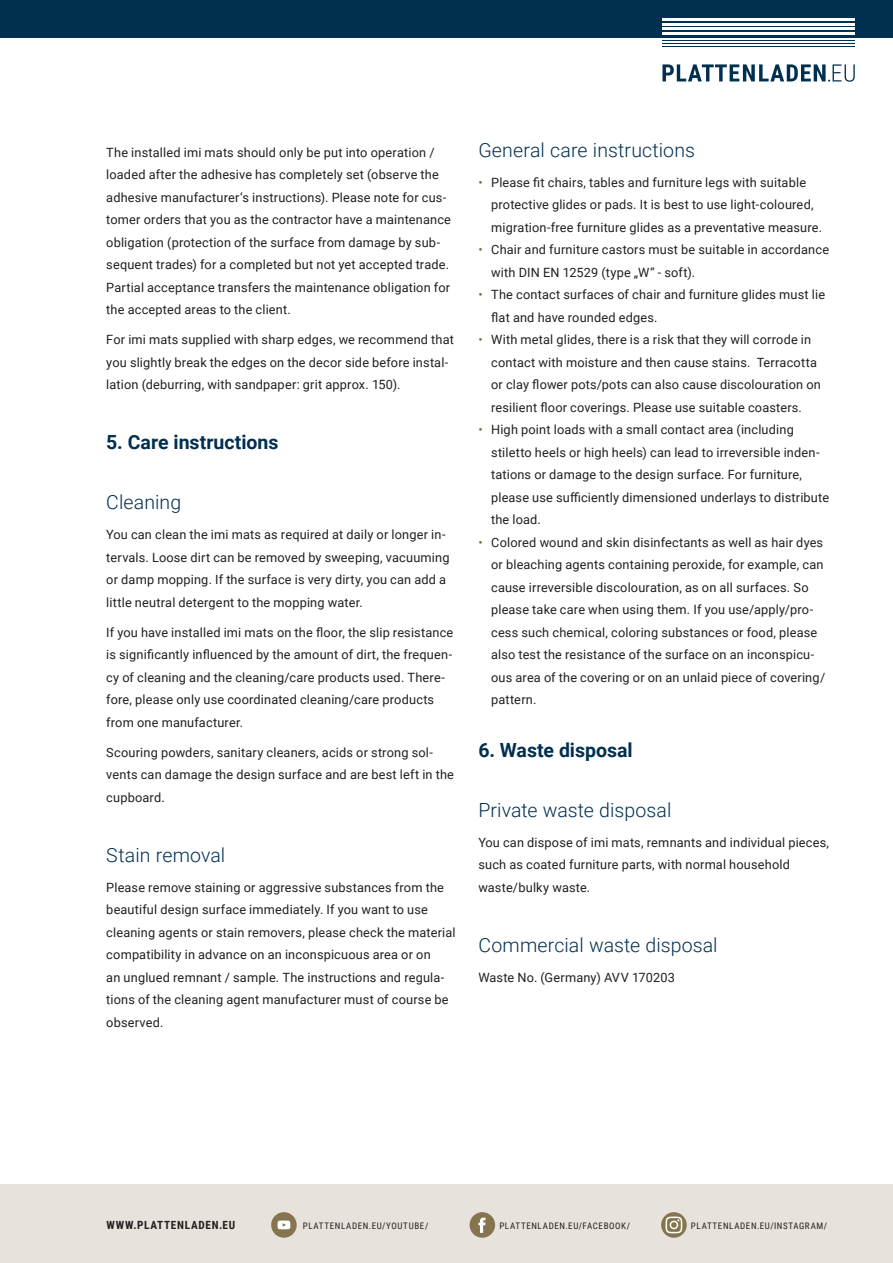
<style>
.page{position:relative;width:893px;height:1263px;background:#fff}
.page>*{position:absolute;margin:0;border:0;box-sizing:border-box;transform-origin:0 0}
.t1{font:300 19.5px "Roboto";letter-spacing:.005em;color:#002f50}
.t2{font:700 19.5px "Roboto";color:#002f50}
.t3{font:12.75px/22.5px "Roboto";letter-spacing:.015em;color:#231f20}
.t4{font:700 11.25px "Roboto Condensed";letter-spacing:.065em;color:#231f20}
.t5{font:9px "Roboto Condensed";letter-spacing:.07em;color:#231f20}
.s1{color:#796d4c}
</style>
<div class="page">
<div style="left:0;top:0;width:893px;height:38px;background:#002f50"></div>
<hr style="left:663px;top:33px;width:192px;height:2px;background:#fff">
<hr style="left:663px;top:28px;width:192px;height:2px;background:#fff">
<hr style="left:663px;top:23px;width:192px;height:2px;background:#fff">
<hr style="left:663px;top:18px;width:192px;height:2px;background:#fff">
<hr style="left:663px;top:47px;width:192px;height:1px;background:#002f50">
<hr style="left:663px;top:43px;width:192px;height:1px;background:#002f50">
<hr style="left:663px;top:40px;width:192px;height:1px;background:#002f50">
<svg style="left:662px;top:64px;width:193px;height:18px"></svg>
<div style="left:0;top:1184px;width:893px;height:79px;background:#e7e3dc"></div>
<div style="left:271px;top:1212px;width:26px;height:26px;background:#85754f;border-radius:50%"></div>
<svg style="left:278px;top:1220px;width:12px;height:9px"></svg>
<div style="left:470px;top:1212px;width:25px;height:26px;background:#85754f;border-radius:50%"></div>
<svg style="left:478px;top:1218px;width:8px;height:15px"></svg>
<svg style="left:661px;top:1212px;width:26px;height:26px"></svg>
<svg style="left:665px;top:1216px;width:17px;height:17px"></svg>
<p class="t3" style="left:106px;top:140px;width:346px">The installed imi mats should only be put into operation / loaded after the adhesive has completely set (observe the adhesive manufacturer‘s instructions). Please note for cus&shy;tomer orders that you as the contractor have a maintenance obligation (protection of the surface from damage by sub&shy;sequent trades) for a completed but not yet accepted trade.<br>Partial acceptance transfers the maintenance obligation for the accepted areas to the client.</p>
<p class="t3" style="left:106px;top:328px;width:349px">For imi mats supplied with sharp edges, we recommend that you slightly break the edges on the decor side before instal&shy;lation (deburring, with sandpaper: grit approx. 150).</p>
<p class="t2" style="left:106px;top:428px;width:174px">5. Care instructions</p>
<p class="t1" style="left:106px;top:488px;width:76px">Cleaning</p>
<p class="t3" style="left:106px;top:523px;width:345px">You can clean the imi mats as required at daily or longer in&shy;tervals. Loose dirt can be removed by sweeping, vacuuming or damp mopping. If the surface is very dirty, you can add a little neutral detergent to the mopping water.</p>
<p class="t3" style="left:106px;top:620px;width:349px">If you have installed imi mats on the floor, the slip resistance is significantly influenced by the amount of dirt, the frequen&shy;cy of cleaning and the cleaning/care products used. There&shy;fore, please only use coordinated cleaning/care products from one manufacturer.</p>
<p class="t3" style="left:106px;top:740px;width:349px">Scouring powders, sanitary cleaners, acids or strong sol&shy;vents can damage the design surface and are best left in the cupboard.</p>
<p class="t1" style="left:106px;top:841px;width:120px">Stain removal</p>
<p class="t3" style="left:106px;top:875px;width:351px">Please remove staining or aggressive substances from the beautiful design surface immediately. If you want to use cleaning agents or stain removers, please check the material compatibility in advance on an inconspicuous area or on<br>an unglued remnant / sample. The instructions and regula&shy;tions of the cleaning agent manufacturer must of course be observed.</p>
<p class="t1" style="left:478px;top:136px;width:218px">General care instructions</p>
<p class="t3" style="left:491px;top:170px;width:332px;text-indent:-13px"><span class="s1">•</span> Please fit chairs, tables and furniture legs with suitable protective glides or pads. It is best to use light-coloured, migration-free furniture glides as a preventative measure.</p>
<p class="t3" style="left:491px;top:238px;width:340px;text-indent:-13px"><span class="s1">•</span> Chair and furniture castors must be suitable in accordance with DIN EN 12529 (type „W“ - soft).</p>
<p class="t3" style="left:491px;top:283px;width:335px;text-indent:-13px"><span class="s1">•</span> The contact surfaces of chair and furniture glides must lie flat and have rounded edges.</p>
<p class="t3" style="left:491px;top:328px;width:331px;text-indent:-13px"><span class="s1">•</span> With metal glides, there is a risk that they will corrode in contact with moisture and then cause stains. Terracotta or clay flower pots/pots can also cause discolouration on resilient floor coverings. Please use suitable coasters.</p>
<p class="t3" style="left:491px;top:418px;width:340px;text-indent:-13px"><span class="s1">•</span> High point loads with a small contact area (including stiletto heels or high heels) can lead to irreversible inden&shy;tations or damage to the design surface. For furniture, please use sufficiently dimensioned underlays to distribute the load.</p>
<p class="t3" style="left:491px;top:530px;width:336px;text-indent:-13px"><span class="s1">•</span> Colored wound and skin disinfectants as well as hair dyes or bleaching agents containing peroxide, for example, can cause irreversible discolouration, as on all surfaces. So please take care when using them. If you use/apply/pro&shy;cess such chemical, coloring substances or food, please also test the resistance of the surface on an inconspicu&shy;ous area of the covering or on an unlaid piece of covering/ pattern.</p>
<p class="t2" style="left:478px;top:736px;width:156px">6. Waste disposal</p>
<p class="t1" style="left:478px;top:796px;width:195px">Private waste disposal</p>
<p class="t3" style="left:478px;top:830px;width:352px">You can dispose of imi mats, remnants and individual pieces, such as coated furniture parts, with normal household waste/bulky waste.</p>
<p class="t1" style="left:478px;top:931px;width:241px">Commercial waste disposal</p>
<p class="t3" style="left:478px;top:965px;width:198px">Waste No. (Germany) AVV 170203</p>
<p class="t4" style="left:106px;top:1217px;width:130px">WWW.PLATTENLADEN.EU</p>
<p class="t5" style="left:303px;top:1220px;width:127px">PLATTENLADEN.EU/YOUTUBE/</p>
<p class="t5" style="left:499px;top:1220px;width:132px">PLATTENLADEN.EU/FACEBOOK/</p>
<p class="t5" style="left:691px;top:1220px;width:138px">PLATTENLADEN.EU/INSTAGRAM/</p>
</div>
